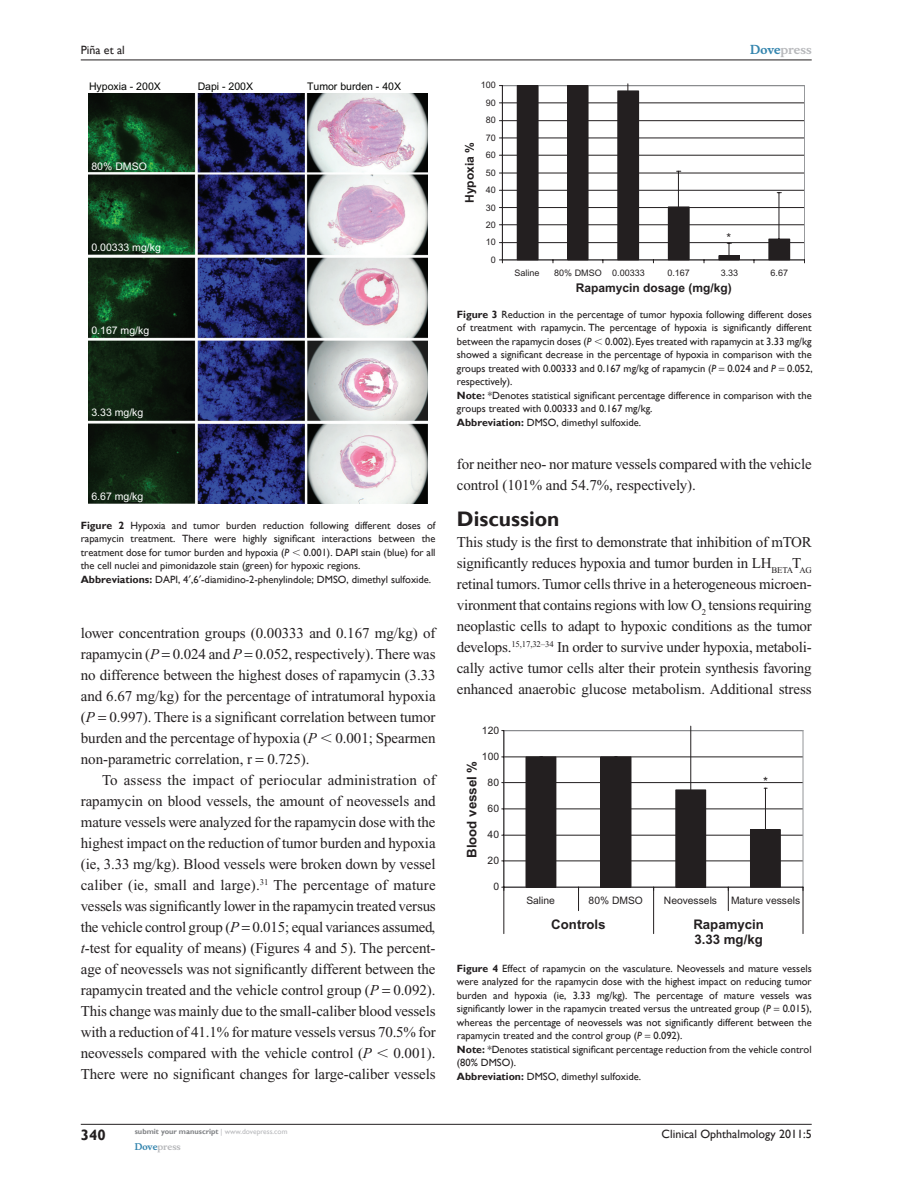
<style>
.page{position:relative;width:918px;height:1188px;background:#fff}
.page>*{position:absolute;margin:0;border:0;box-sizing:border-box;transform-origin:0 0}
.t1{font:700 21px "Gill Sans";color:#231f20}
.t2{font:15px/21px "Times New Roman";letter-spacing:-.005em;color:#231f20;text-align:justify}
.t3{font:700 15px "Gill Sans";color:#231f20}
.t4{font:700 13.2px/14.7px "Arial";color:#231f20}
.t5{font:12.6px "Arial";color:#231f20}
.t6{font:12px "Gill Sans";color:#231f20}
.t7{font:700 12px "Arial";color:#231f20}
.t8{font:700 12px "Musee";color:#b8b9bc}
.t9{font:12px "Arial";color:#231f20}
.t10{font:10.5px/13.5px "Gill Sans";color:#231f20}
.t11{font:10.5px "Arial";color:#fff}
.t12{font:10.5px "Arial";color:#040503}
.t13{font:10.35px "Arial";color:#231f20}
.t14{font:9px "Arial";color:#231f20}
.t15{font:700 9px "Musee";color:#b8b9bc}
.t16{font:700 7.5px "Gill Sans";color:#808285}
.s1{font-weight:700}
.s2{font-style:italic}
.s3{font-family:"Mathematical Pi One"}
.s4{font-weight:400;color:#b8b9bc}
.s5{color:#3485ae}
</style>
<div class="page">
<hr style="left:81px;top:1124px;width:731px;height:1px;background:#231f20">
<hr style="left:81px;top:60px;width:731px;height:1px;background:#231f20">
<img style="left:88px;top:93px;width:340px;height:411px">
<hr style="left:502px;top:242px;width:303px;height:1px;background:#231f20">
<hr style="left:502px;top:224px;width:303px;height:1px;background:#231f20">
<hr style="left:502px;top:207px;width:303px;height:1px;background:#231f20">
<hr style="left:502px;top:190px;width:303px;height:1px;background:#231f20">
<hr style="left:502px;top:173px;width:303px;height:1px;background:#231f20">
<hr style="left:502px;top:155px;width:303px;height:1px;background:#231f20">
<hr style="left:502px;top:138px;width:303px;height:1px;background:#231f20">
<hr style="left:502px;top:120px;width:303px;height:1px;background:#231f20">
<hr style="left:502px;top:102px;width:303px;height:1px;background:#231f20">
<hr style="left:502px;top:85px;width:303px;height:1px;background:#939598">
<hr style="left:804px;top:86px;width:1px;height:174px;background:#939598">
<div style="left:517px;top:86px;width:21px;height:174px;background:#231f20"></div>
<svg style="left:525px;top:83px;width:266px;height:177px"></svg>
<hr style="left:502px;top:86px;width:1px;height:174px;background:#231f20">
<hr style="left:502px;top:260px;width:303px;height:1px;background:#231f20">
<hr style="left:504px;top:861px;width:299px;height:1px;background:#231f20">
<hr style="left:504px;top:835px;width:299px;height:1px;background:#231f20">
<hr style="left:504px;top:809px;width:299px;height:1px;background:#231f20">
<hr style="left:504px;top:782px;width:299px;height:1px;background:#231f20">
<hr style="left:504px;top:757px;width:299px;height:1px;background:#231f20">
<hr style="left:504px;top:730px;width:299px;height:1px;background:#939598">
<hr style="left:803px;top:731px;width:1px;height:156px;background:#939598">
<div style="left:526px;top:757px;width:30px;height:130px;background:#231f20"></div>
<hr style="left:503px;top:731px;width:1px;height:156px;background:#231f20">
<hr style="left:504px;top:887px;width:299px;height:1px;background:#231f20">
<svg style="left:539px;top:725px;width:242px;height:186px"></svg>
<hr style="left:503px;top:887px;width:1px;height:47px;background:#231f20">
<hr style="left:803px;top:887px;width:1px;height:47px;background:#231f20">
<hr style="left:653px;top:887px;width:1px;height:47px;background:#231f20">
<p class="t6" style="left:81px;top:43px;width:46px">Piña et al</p>
<p class="t12" style="left:89px;top:80px;width:73px">Hypoxia - 200X</p>
<p class="t12" style="left:198px;top:80px;width:57px">Dapi - 200X</p>
<p class="t12" style="left:307px;top:80px;width:95px">Tumor burden - 40X</p>
<p class="t11" style="left:91px;top:160px;width:57px">80% DMSO</p>
<p class="t11" style="left:91px;top:241px;width:71px">0.00333 mg/kg</p>
<p class="t11" style="left:91px;top:324px;width:59px">0.167 mg/kg</p>
<p class="t11" style="left:91px;top:406px;width:53px">3.33 mg/kg</p>
<p class="t11" style="left:91px;top:490px;width:53px">6.67 mg/kg</p>
<p class="t10" style="left:81px;top:519px;width:356px"><span class="s1">Figure 2</span> Hypoxia and tumor burden reduction following different doses of rapamycin treatment. There were highly significant interactions between the treatment dose for tumor burden and hypoxia (<span class="s2">P</span> <span class="s3">,</span> 0.001). DAPI stain (blue) for all the cell nuclei and pimonidazole stain (green) for hypoxic regions.<br><span class="s1">Abbreviations:</span> DAPI, 4 ,6 -diamidino-2-phenylindole; DMSO, dimethyl sulfoxide.</p>
<p class="t2" style="left:81px;top:623px;width:356px">lower concentration groups (0.00333 and 0.167 mg/kg) of rapamycin (<span class="s2">P</span> 0.024 and <span class="s2">P</span> 0.052, respectively). There was no difference between the highest doses of rapamycin (3.33 and 6.67 mg/kg) for the percentage of intratumoral hypoxia (<span class="s2">P</span> 0.997). There is a significant correlation between tumor burden and the percentage of hypoxia (<span class="s2">P</span> <span class="s3">,</span> 0.001; Spearmen non-parametric correlation, r 0.725).</p>
<p class="t2" style="left:81px;top:770px;width:357px;text-indent:21px">To assess the impact of periocular administration of rapamycin on blood vessels, the amount of neovessels and mature vessels were analyzed for the rapamycin dose with the highest impact on the reduction of tumor burden and hypoxia (ie, 3.33 mg/kg). Blood vessels were broken down by vessel caliber (ie, small and large).<sup>31</sup> The percentage of mature vessels was significantly lower in the rapamycin treated versus the vehicle control group (<span class="s2">P</span> 0.015; equal variances assumed, <span class="s2">t</span>-test for equality of means) (Figures 4 and 5). The percent&shy;age of neovessels was not significantly different between the rapamycin treated and the vehicle control group (<span class="s2">P</span> 0.092).<br>This change was mainly due to the small-caliber blood vessels with a reduction of 41.1% for mature vessels versus 70.5% for neovessels compared with the vehicle control (<span class="s2">P</span> <span class="s3">,</span> 0.001).<br>There were no significant changes for large-caliber vessels</p>
<p class="t3" style="left:81px;top:1126px;width:26px">340</p>
<p class="t16" style="left:135px;top:1127px;width:154px">submit your manuscript <span class="s4">| www.dovepress.com</span></p>
<p class="t15" style="left:135px;top:1141px;width:48px"><span class="s5">Dove</span>press</p>
<p class="t14" style="left:481px;top:80px;width:17px">100</p>
<p class="t14" style="left:486px;top:98px;width:12px">90</p>
<p class="t7" style="left:463px;top:203px;width:62px;rotate:-90deg">Hypoxia %</p>
<p class="t14" style="left:486px;top:115px;width:12px">80</p>
<p class="t14" style="left:486px;top:133px;width:12px">70</p>
<p class="t14" style="left:486px;top:150px;width:12px">60</p>
<p class="t14" style="left:486px;top:167px;width:12px">50</p>
<p class="t14" style="left:486px;top:185px;width:12px">40</p>
<p class="t14" style="left:486px;top:202px;width:12px">30</p>
<p class="t14" style="left:486px;top:220px;width:12px">20</p>
<p class="t14" style="left:486px;top:237px;width:12px">10</p>
<p class="t14" style="left:491px;top:255px;width:7px">0</p>
<p class="t8" style="left:750px;top:43px;width:63px"><span class="s5">Dove</span>press</p>
<p class="t9" style="left:727px;top:231px;width:6px">*</p>
<p class="t14" style="left:514px;top:267px;width:27px">Saline</p>
<p class="t14" style="left:554px;top:267px;width:92px">80% DMSO 0.00333</p>
<p class="t14" style="left:667px;top:267px;width:24px">0.167</p>
<p class="t14" style="left:721px;top:267px;width:19px">3.33</p>
<p class="t14" style="left:771px;top:267px;width:19px">6.67</p>
<p class="t10" style="left:457px;top:307px;width:357px"><span class="s1">Figure 3</span> Reduction in the percentage of tumor hypoxia following different doses of treatment with rapamycin. The percentage of hypoxia is significantly different between the rapamycin doses (<span class="s2">P</span> <span class="s3">,</span> 0.002). Eyes treated with rapamycin at 3.33 mg/kg showed a significant decrease in the percentage of hypoxia in comparison with the groups treated with 0.00333 and 0.167 mg/kg of rapamycin (<span class="s2">P</span> 0.024 and <span class="s2">P</span> 0.052, respectively).<br><span class="s1">Note:</span> *Denotes statistical significant percentage difference in comparison with the groups treated with 0.00333 and 0.167 mg/kg.<br><span class="s1">Abbreviation:</span> DMSO, dimethyl sulfoxide.</p>
<p class="t7" style="left:576px;top:281px;width:158px">Rapamycin dosage (mg/kg)</p>
<p class="t2" style="left:457px;top:454px;width:357px">for neither neo- nor mature vessels compared with the vehicle control (101% and 54.7%, respectively).</p>
<h1 class="t1" style="left:457px;top:507px;width:104px">Discussion</h1>
<p class="t2" style="left:457px;top:532px;width:356px">This study is the first to demonstrate that inhibition of mTOR significantly reduces hypoxia and tumor burden in LH<sub>BETA</sub>T<sub>AG </sub>retinal tumors. Tumor cells thrive in a heterogeneous microen&shy;vironment that contains regions with low O<sub>2</sub> tensions requiring neoplastic cells to adapt to hypoxic conditions as the tumor develops.<sup>15,17,32–34</sup> In order to survive under hypoxia, metaboli&shy;cally active tumor cells alter their protein synthesis favoring enhanced anaerobic glucose metabolism. Additional stress</p>
<p class="t13" style="left:482px;top:724px;width:19px">120</p>
<p class="t13" style="left:482px;top:750px;width:19px">100</p>
<p class="t4" style="left:465px;top:858px;width:99px;rotate:-90deg">Blood vessel %</p>
<p class="t13" style="left:488px;top:776px;width:13px">80</p>
<p class="t13" style="left:488px;top:802px;width:13px">60</p>
<p class="t13" style="left:488px;top:828px;width:13px">40</p>
<p class="t13" style="left:488px;top:854px;width:13px">20</p>
<p class="t13" style="left:493px;top:880px;width:7px">0</p>
<p class="t5" style="left:763px;top:774px;width:6px">*</p>
<p class="t13" style="left:526px;top:895px;width:30px">Saline</p>
<p class="t4" style="left:551px;top:917px;width:56px">Controls</p>
<p class="t4" style="left:693px;top:917px;width:72px">Rapamycin<br>3.33 mg/kg</p>
<p class="t13" style="left:589px;top:895px;width:56px">80% DMSO</p>
<p class="t13" style="left:664px;top:895px;width:55px">Neovessels</p>
<p class="t13" style="left:731px;top:895px;width:71px">Mature vessels</p>
<p class="t10" style="left:457px;top:961px;width:356px"><span class="s1">Figure 4</span> Effect of rapamycin on the vasculature. Neovessels and mature vessels were analyzed for the rapamycin dose with the highest impact on reducing tumor burden and hypoxia (ie, 3.33 mg/kg). The percentage of mature vessels was significantly lower in the rapamycin treated versus the untreated group (<span class="s2">P</span> 0.015), whereas the percentage of neovessels was not significantly different between the rapamycin treated and the control group (<span class="s2">P</span> 0.092).<br><span class="s1">Note:</span> *Denotes statistical significant percentage reduction from the vehicle control (80% DMSO).<br><span class="s1">Abbreviation:</span> DMSO, dimethyl sulfoxide.</p>
<p class="t6" style="left:662px;top:1127px;width:152px">Clinical Ophthalmology 2011:5</p>
</div>
